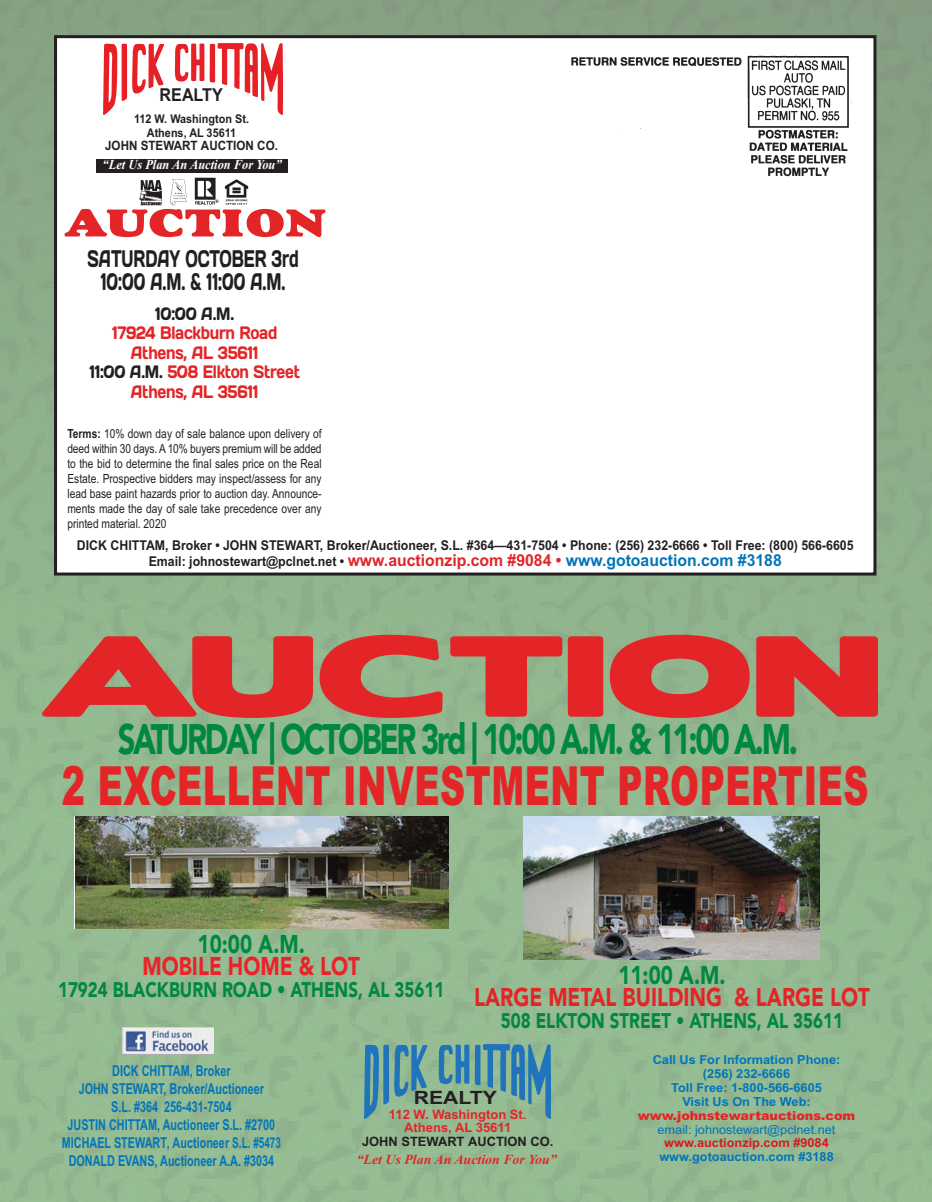
<style>
.page{position:relative;width:932px;height:1202px;background:#fff}
.page>*{position:absolute;margin:0;border:0;box-sizing:border-box;transform-origin:0 0}
.t1{font:900 54px "Arial";letter-spacing:.015em;color:#e32528;scale:.64 1}
.t2{font:900 42.3px "Avenir";letter-spacing:-.075em;color:#008842;scale:.73 1}
.t3{font:900 25.5px "Avenir";color:#e32528;scale:.8 1}
.t4{font:900 25.5px "Avenir";color:#008842;scale:.8 1}
.t5{font:900 25.5px "Avenir";color:#eb2228;scale:.8 1}
.t6{font:24px/23.1px "Days";color:#231f20;text-align:center;scale:.61 1}
.t7{font:900 21px "Avenir";color:#008842;scale:.8 1}
.t8{font:700 18.3px "Arial";color:#231f20;scale:1.15 1}
.t9{font:18px/19.5px "Days";letter-spacing:-.015em;color:#e32528;text-align:center;scale:.77 1}
.t10{font:18px "Days";color:#231f20;scale:.77 1}
.t11{font:700 17.85px "Arial";color:#231f20;scale:.9 1}
.t12{font:700 15px/18px "Arial";color:#0075b9;text-align:center;scale:.72 1}
.t13{font:italic 700 13.8px "Times New Roman";color:#fff;scale:.9 1}
.t14{font:italic 700 13.8px "Times New Roman";color:#e32528}
.t15{font:700 13.5px/16.5px "Arial";color:#231f20;text-align:center;scale:.91 1}
.t16{font:700 13.05px/12.9px "Arial";color:#e32528;text-align:center}
.t17{font:700 12.9px "Arial";color:#231f20;scale:.9 1}
.t18{font:700 12.9px "Arial";color:#231f20}
.t19{font:12.6px/15px "Arial Narrow";letter-spacing:.005em;color:#231f20;text-align:justify}
.t20{font:700 12.45px/14px "Arial";color:#0075b9;text-align:center}
.t21{font:12.45px "Arial";color:#0075b9}
.t22{font:900 12.45px "Arial";color:#e32528}
.t23{font:700 12.45px "Arial";color:#d71920}
.t24{font:700 12px/13.8px "Arial";color:#231f20;text-align:center;scale:.9 1}
.s1{color:#231f20}
.s2{font-weight:700}
.s3{font-size:16.5px;color:#e32528}
.s4{font-size:16.5px;color:#0075b9}
</style>
<div class="page">
<img style="left:0;top:0;width:932px;height:1202px">
<div style="left:57px;top:38px;width:816px;height:534px;background:#fff"></div>
<div style="left:54px;top:35px;width:822px;height:540px;border:3px solid #231f20"></div>
<img style="left:139px;top:177px;width:110px;height:29px">
<div style="left:96px;top:159px;width:192px;height:13px;background:#231f20"></div>
<svg style="left:64px;top:209px;width:261px;height:28px"></svg>
<img style="left:571px;top:55px;width:281px;height:122px">
<svg style="left:42px;top:634px;width:836px;height:84px;background:#c35c4f"></svg>
<img style="left:104px;top:43px;width:178px;height:71px">
<img style="left:75px;top:816px;width:373px;height:112px">
<img style="left:523px;top:816px;width:296px;height:143px">
<img style="left:364px;top:1044px;width:186px;height:74px">
<img style="left:122px;top:1027px;width:91px;height:27px">
<h3 class="t11" style="left:160px;top:85px;width:72px">REALTY</h3>
<p class="t24" style="left:134px;top:112px;width:129px">112 W. Washington St.<br>Athens, AL 35611</p>
<p class="t17" style="left:105px;top:138px;width:193px">JOHN STEWART AUCTION CO.</p>
<p class="t13" style="left:103px;top:156px;width:200px">“Let Us Plan An Auction For You”</p>
<h3 class="t6" style="left:87px;top:247px;width:348px">SATURDAY OCTOBER 3rd<br>10:00 A.M. &amp; 11:00 A.M.</h3>
<h3 class="t10" style="left:155px;top:303px;width:104px">10:00 A.M.</h3>
<h3 class="t9" style="left:89px;top:323px;width:275px">17924 Blackburn Road<br>Athens, AL 35611<br><span class="s1">11:00 A.M.</span> 508 Elkton Street<br>Athens, AL 35611</h3>
<p class="t19" style="left:67px;top:426px;width:256px"><span class="s2">Terms:</span> 10% down day of sale balance upon delivery of deed within 30 days. A 10% buyers premium will be added to the bid to determine the final sales price on the Real Estate. Prospective bidders may inspect/assess for any lead base paint hazards prior to auction day. Announce&shy;ments made the day of sale take precedence over any printed material. 2020</p>
<p class="t15" style="left:77px;top:537px;width:855px">DICK CHITTAM, Broker • JOHN STEWART, Broker/Auctioneer, S.L. #364—431-7504 • Phone: (256) 232-6666 • Toll Free: (800) 566-6605<br>Email: johnostewart@pclnet.net • <span class="s3">www.auctionzip.com #9084 •</span> <span class="s4">www.gotoauction.com #3188</span></p>
<h2 class="t2" style="left:118px;top:714px;width:933px">SATURDAY | OCTOBER 3rd | 10:00 A.M. &amp; 11:00 A.M.</h2>
<h1 class="t1" style="left:62px;top:754px;width:1262px">2 EXCELLENT INVESTMENT PROPERTIES</h1>
<h3 class="t4" style="left:198px;top:929px;width:135px">10:00 A.M.</h3>
<h3 class="t5" style="left:142px;top:951px;width:273px">MOBILE HOME &amp; LOT</h3>
<h3 class="t7" style="left:58px;top:978px;width:484px">17924 BLACKBURN ROAD • ATHENS, AL 35611</h3>
<h3 class="t4" style="left:618px;top:959px;width:135px">11:00 A.M.</h3>
<h3 class="t3" style="left:474px;top:982px;width:496px">LARGE METAL BUILDING &amp; LARGE LOT</h3>
<h3 class="t7" style="left:501px;top:1008px;width:429px">508 ELKTON STREET • ATHENS, AL 35611</h3>
<p class="t12" style="left:62px;top:1062px;width:306px">DICK CHITTAM, Broker<br>JOHN STEWART, Broker/Auctioneer<br>S.L. #364 256-431-7504<br>JUSTIN CHITTAM, Auctioneer S.L. #2700<br>MICHAEL STEWART, Auctioneer S.L. #5473<br>DONALD EVANS, Auctioneer A.A. #3034</p>
<h3 class="t8" style="left:414px;top:1087px;width:74px">REALTY</h3>
<p class="t16" style="left:389px;top:1108px;width:139px">112 W. Washington St.<br>Athens, AL 35611</p>
<p class="t18" style="left:362px;top:1134px;width:193px">JOHN STEWART AUCTION CO.</p>
<p class="t14" style="left:356px;top:1151px;width:201px">“Let Us Plan An Auction For You”</p>
<p class="t20" style="left:652px;top:1052px;width:189px">Call Us For Information Phone: (256) 232-6666<br>Toll Free: 1-800-566-6605<br>Visit Us On The Web:</p>
<p class="t22" style="left:638px;top:1108px;width:219px">www.johnstewartauctions.com</p>
<p class="t21" style="left:657px;top:1121px;width:179px">email: johnostewart@pclnet.net</p>
<p class="t23" style="left:664px;top:1135px;width:166px">www.auctionzip.com #9084</p>
<p class="t20" style="left:659px;top:1150px;width:176px">www.gotoauction.com #3188</p>
</div>
